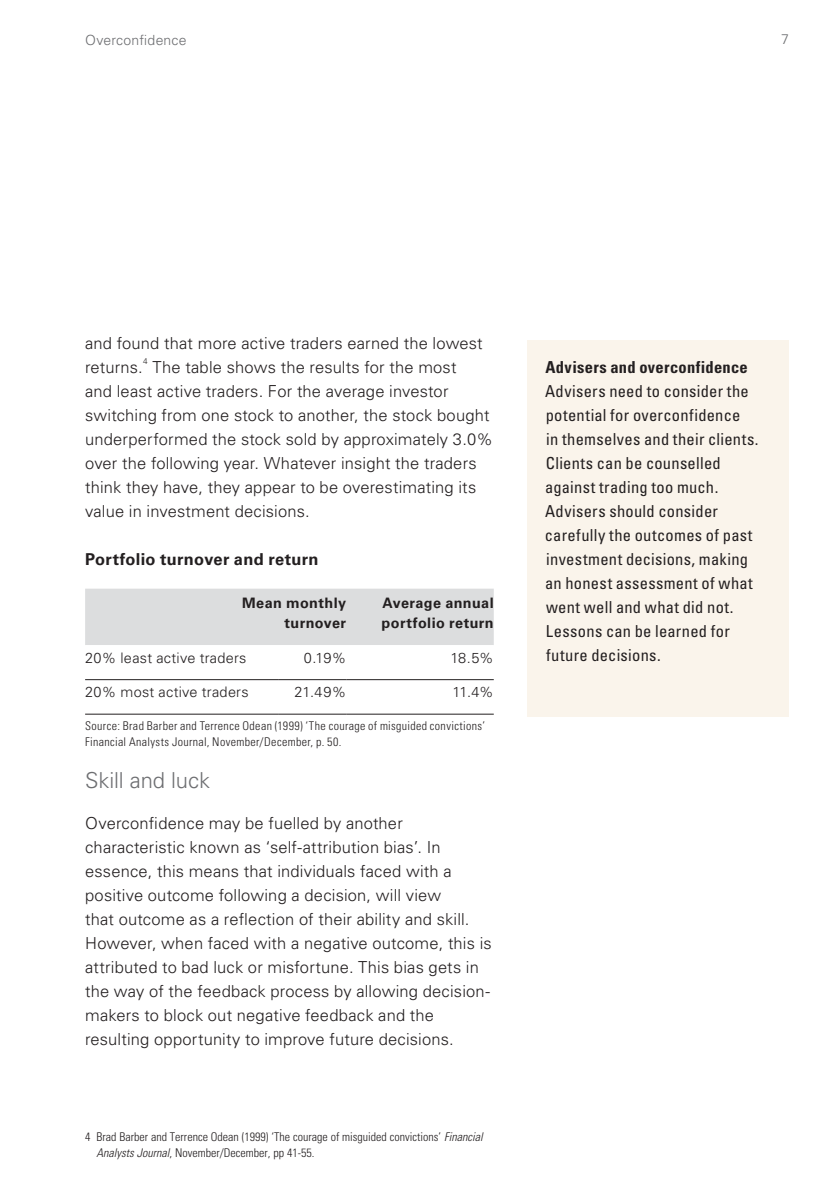
<style>
.page{position:relative;width:840px;height:1191px;background:#fff}
.page>*{position:absolute;margin:0;border:0;box-sizing:border-box;transform-origin:0 0}
.t1{font:300 22px "Univers LT";letter-spacing:-.005em;color:#6d6e71}
.t2{font:300 16.4px/24px "Univers LT";letter-spacing:.01em;color:#231f20}
.t3{font:condensed 16.4px/24px "Univers LT";letter-spacing:.015em;color:#231f20}
.t4{font:700 16.4px "Univers LT";letter-spacing:.02em;color:#231f20}
.t5{font:700 condensed 16.4px "Univers LT";letter-spacing:.015em;color:#231f20}
.t6{font:300 14.4px "Univers LT";letter-spacing:.02em;color:#231f20}
.t7{font:700 14.4px/20px "Univers LT";letter-spacing:.03em;color:#231f20;text-align:right}
.t8{font:300 14px "Univers LT";letter-spacing:.015em;color:#6d6e71}
.t9{font:300 condensed 12px/16px "Univers LT";letter-spacing:.02em;color:#231f20}
.t10{font:300 condensed 12px/16px "Univers LT";color:#231f20}
.t11{font:300 8.2px "Univers LT";color:#231f20}
.s1{font-style:italic}
</style>
<div class="page">
<div style="left:527px;top:340px;width:261px;height:377px;background:#faf4eb"></div>
<svg style="left:85px;top:588px;width:408px;height:126px"></svg>
<hr style="left:85px;top:679px;width:193px;height:1px;background:#231f20">
<hr style="left:278px;top:679px;width:68px;height:1px;background:#231f20">
<hr style="left:346px;top:679px;width:147px;height:1px;background:#231f20">
<hr style="left:85px;top:714px;width:193px;height:1px;background:#231f20">
<hr style="left:278px;top:714px;width:68px;height:1px;background:#231f20">
<hr style="left:346px;top:714px;width:147px;height:1px;background:#231f20">
<p class="t8" style="left:85px;top:32px;width:103px">Overconfidence</p>
<p class="t8" style="left:780px;top:31px;width:9px">7</p>
<p class="t2" style="left:85px;top:331px;width:399px">and found that more active traders earned the lowest returns.</p>
<p class="t11" style="left:143px;top:356px;width:6px">4</p>
<p class="t2" style="left:85px;top:355px;width:409px;text-indent:67px">The table shows the results for the most<br>and least active traders. For the average investor switching from one stock to another, the stock bought underperformed the stock sold by approximately 3.0% over the following year. Whatever insight the traders think they have, they appear to be overestimating its value in investment decisions.</p>
<p class="t4" style="left:85px;top:549px;width:235px">Portfolio turnover and return</p>
<p class="t7" style="left:242px;top:593px;width:105px">Mean monthly turnover</p>
<p class="t7" style="left:381px;top:593px;width:114px;text-align:left">Average annual portfolio return</p>
<p class="t6" style="left:85px;top:649px;width:163px">20% least active traders</p>
<p class="t6" style="left:304px;top:649px;width:44px">0.19%</p>
<p class="t6" style="left:450px;top:649px;width:45px">18.5%</p>
<p class="t6" style="left:85px;top:683px;width:165px">20% most active traders</p>
<p class="t6" style="left:294px;top:683px;width:53px">21.49%</p>
<p class="t6" style="left:452px;top:683px;width:43px">11.4%</p>
<p class="t9" style="left:85px;top:718px;width:401px">Source: Brad Barber and Terrence Odean (1999) ‘The courage of misguided convictions’<br>Financial Analysts Journal, November/December, p. 50.</p>
<h1 class="t1" style="left:85px;top:767px;width:126px">Skill and luck</h1>
<p class="t2" style="left:85px;top:811px;width:408px">Overconfidence may be fuelled by another characteristic known as ‘self-attribution bias’. In essence, this means that individuals faced with a positive outcome following a decision, will view<br>that outcome as a reflection of their ability and skill.<br>However, when faced with a negative outcome, this is attributed to bad luck or misfortune. This bias gets in the way of the feedback process by allowing decision&shy;makers to block out negative feedback and the resulting opportunity to improve future decisions.</p>
<p class="t10" style="left:96px;top:1128px;width:387px;text-indent:-11px">4 Brad Barber and Terrence Odean (1999) ‘The courage of misguided convictions’ <span class="s1">Financial<br>Analysts Journal</span>, November/December, pp 41-55.</p>
<p class="t5" style="left:545px;top:357px;width:204px">Advisers and overconfidence</p>
<p class="t3" style="left:544px;top:378px;width:215px">Advisers need to consider the potential for overconfidence<br>in themselves and their clients.<br>Clients can be counselled against trading too much.<br>Advisers should consider carefully the outcomes of past investment decisions, making an honest assessment of what went well and what did not.<br>Lessons can be learned for future decisions.</p>
</div>
